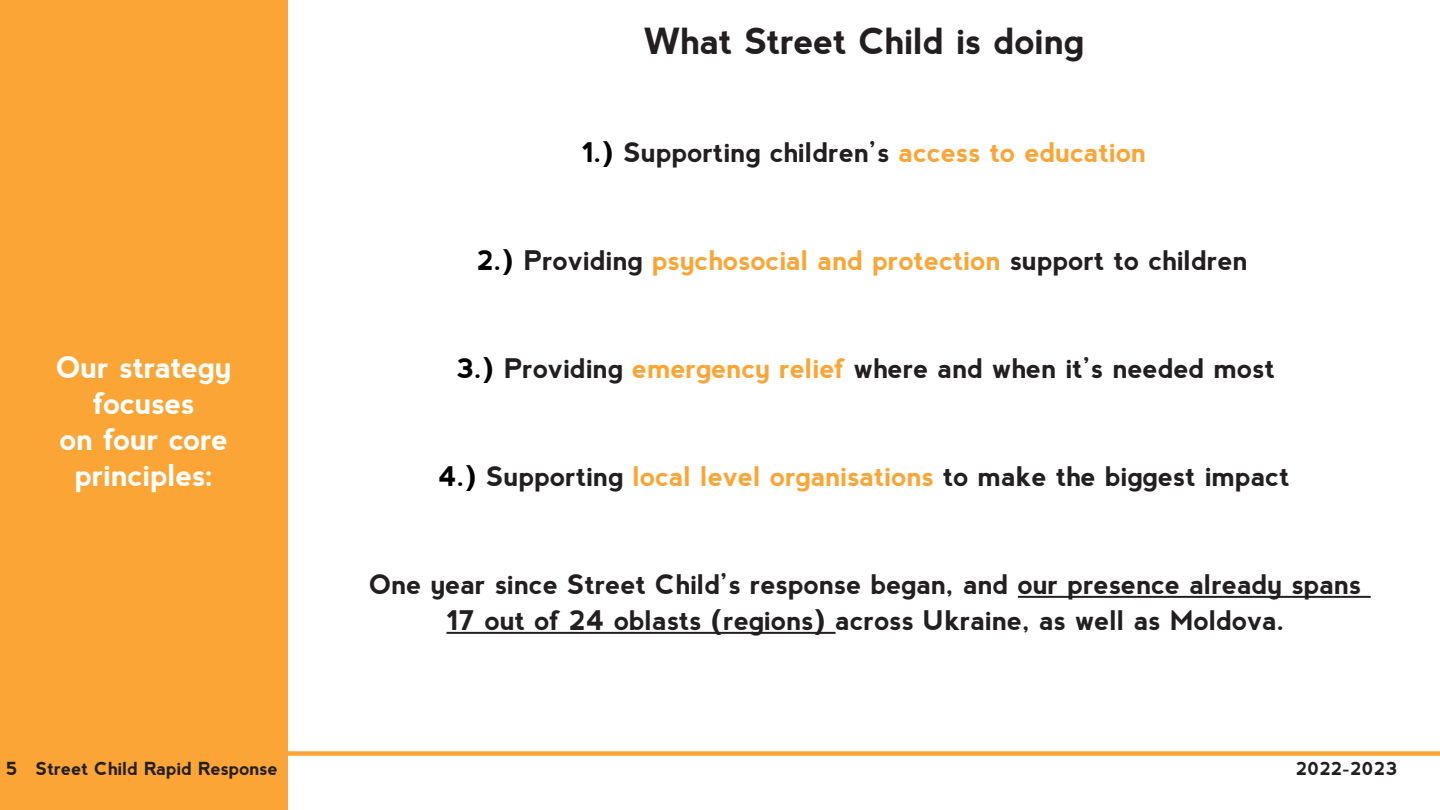
<style>
.page{position:relative;width:1440px;height:810px;background:#fff}
.page>*{position:absolute;margin:0;border:0;box-sizing:border-box;transform-origin:0 0}
.Sidebar_Title{font:700 36px "nevis";letter-spacing:-.01em;color:#231f20}
.Sidebar_Title-2{font:700 30px/36px "nevis";letter-spacing:-.005em;color:#fff;text-align:center}
.Body_Text{font:700 27px "nevis";color:#231f20}
.t1{font:700 18px "nevis";color:#231f20}
.s1{color:#000}
.s2{color:#fba536}
</style>
<div class="page">
<div style="left:0;top:0;width:288px;height:810px;background:#fba536"></div>
<div style="left:0;top:751px;width:1440px;height:5px;background:#fba536"></div>
<hr style="left:1018px;top:596px;width:353px;height:2px;background:#231f20">
<hr style="left:447px;top:632px;width:389px;height:2px;background:#231f20">
<p class="Sidebar_Title" style="left:644px;top:21px;width:442px">What Street Child is doing</p>
<p class="Body_Text" style="left:582px;top:137px;width:566px"><span class="s1">1.)</span> Supporting children’s <span class="s2">access to education</span></p>
<p class="Sidebar_Title-2" style="left:56px;top:349px;width:177px">Our strategy focuses</p>
<p class="Sidebar_Title-2" style="left:60px;top:421px;width:170px">on four core</p>
<p class="Sidebar_Title-2" style="left:75px;top:457px;width:140px">principles:</p>
<p class="Body_Text" style="left:477px;top:245px;width:772px"><span class="s1">2.)</span> Providing <span class="s2">psychosocial and protection</span> support to children</p>
<p class="Body_Text" style="left:456px;top:353px;width:821px"><span class="s1">3.)</span> Providing <span class="s2">emergency relief</span> where and when it’s needed most</p>
<p class="Body_Text" style="left:438px;top:461px;width:853px"><span class="s1">4.)</span> Supporting <span class="s2">local level organisations</span> to make the biggest impact</p>
<p class="Body_Text" style="left:370px;top:569px;width:993px">One year since Street Child’s response began, and our presence already spans</p>
<p class="Body_Text" style="left:447px;top:605px;width:840px">17 out of 24 oblasts (regions) across Ukraine, as well as Moldova.</p>
<p class="t1" style="left:6px;top:759px;width:273px">5 Street Child Rapid Response</p>
<p class="t1" style="left:1296px;top:759px;width:103px">2022-2023</p>
</div>
